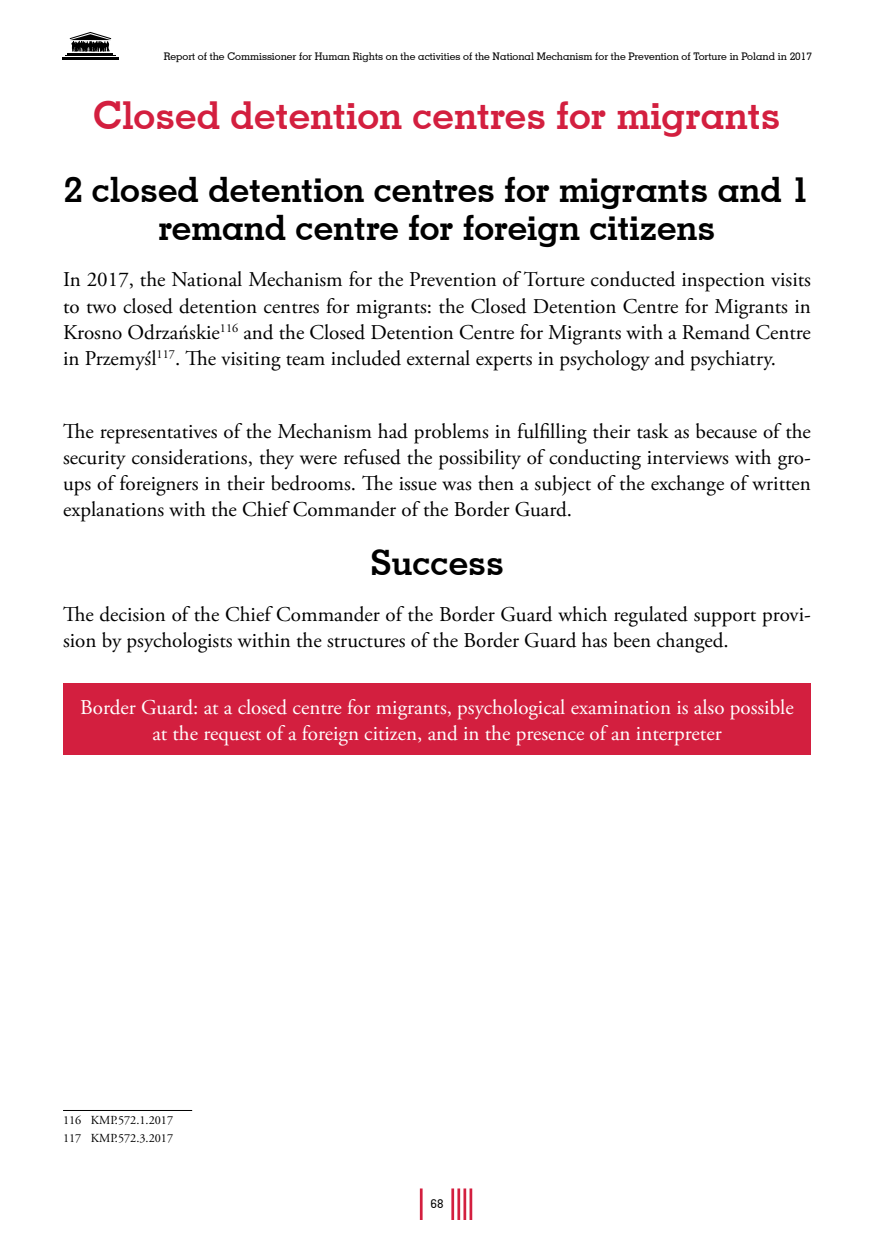
<style>
.page{position:relative;width:874px;height:1241px;background:#fff}
.page>*{position:absolute;margin:0;border:0;box-sizing:border-box;transform-origin:0 0}
.t1{font:700 38.5px "Geometric Slab 703 BT";color:#d31f3f}
.t2{font:700 35px/38.5px "Geometric Slab 703 BT";color:#000;text-align:center}
.t3{font:21px/26.2px "Adobe Garamond Pro";color:#000;text-align:justify}
.t4{font:21px/26.2px "Adobe Garamond Pro";color:#fff;text-align:center}
.t5{font:12.25px/18px "Adobe Garamond Pro";color:#000}
.t6{font:500 12.25px "Geometric Slab 703 BT";color:#000}
.t7{font:500 10.5px "Geometric Slab 703 BT";color:#000}
</style>
<div class="page">
<hr style="left:68px;top:53px;width:45px;height:2px;background:#000">
<hr style="left:65px;top:55px;width:51px;height:1px;background:#000">
<hr style="left:62px;top:57px;width:56px;height:3px;background:#000">
<svg style="left:70px;top:32px;width:41px;height:20px"></svg>
<hr style="left:451px;top:1188px;width:3px;height:31px;background:#d31f3f">
<hr style="left:457px;top:1188px;width:3px;height:31px;background:#d31f3f">
<hr style="left:463px;top:1188px;width:3px;height:31px;background:#d31f3f">
<hr style="left:469px;top:1188px;width:3px;height:31px;background:#d31f3f">
<hr style="left:419px;top:1188px;width:3px;height:31px;background:#d31f3f">
<div style="left:63px;top:683px;width:747px;height:71px;background:#d31f3f"></div>
<hr style="left:63px;top:1109px;width:129px;height:1px;background:#000">
<p class="t7" style="left:164px;top:50px;width:649px">Report of the Commissioner for Human Rights on the activities of the National Mechanism for the Prevention of Torture in Poland in 2017</p>
<h1 class="t1" style="left:93px;top:91px;width:688px">Closed detention centres for migrants</h1>
<h2 class="t2" style="left:64px;top:170px;width:747px">2 closed detention centres for migrants and 1 remand centre for foreign citizens</h2>
<p class="t3" style="left:63px;top:267px;width:749px">In 2017, the National Mechanism for the Prevention of Torture conducted inspection visits to two closed detention centres for migrants: the Closed Detention Centre for Migrants in Krosno Odrzańskie<sup>116</sup> and the Closed Detention Centre for Migrants with a Remand Centre in Przemyśl<sup>117</sup>. The visiting team included external experts in psychology and psychiatry.</p>
<p class="t3" style="left:63px;top:418px;width:749px">The representatives of the Mechanism had problems in fulfilling their task as because of the security considerations, they were refused the possibility of conducting interviews with gro&shy;ups of foreigners in their bedrooms. The issue was then a subject of the exchange of written explanations with the Chief Commander of the Border Guard.</p>
<h2 class="t2" style="left:369px;top:542px;width:136px">Success</h2>
<p class="t3" style="left:63px;top:602px;width:748px">The decision of the Chief Commander of the Border Guard which regulated support provi&shy;sion by psychologists within the structures of the Border Guard has been changed.</p>
<p class="t4" style="left:80px;top:694px;width:714px">Border Guard: at a closed centre for migrants, psychological examination is also possible at the request of a foreign citizen, and in the presence of an interpreter</p>
<p class="t5" style="left:63px;top:1110px;width:112px">116 KMP.572.1.2017<br>117 KMP.572.3.2017</p>
<p class="t6" style="left:430px;top:1196px;width:14px">68</p>
</div>
